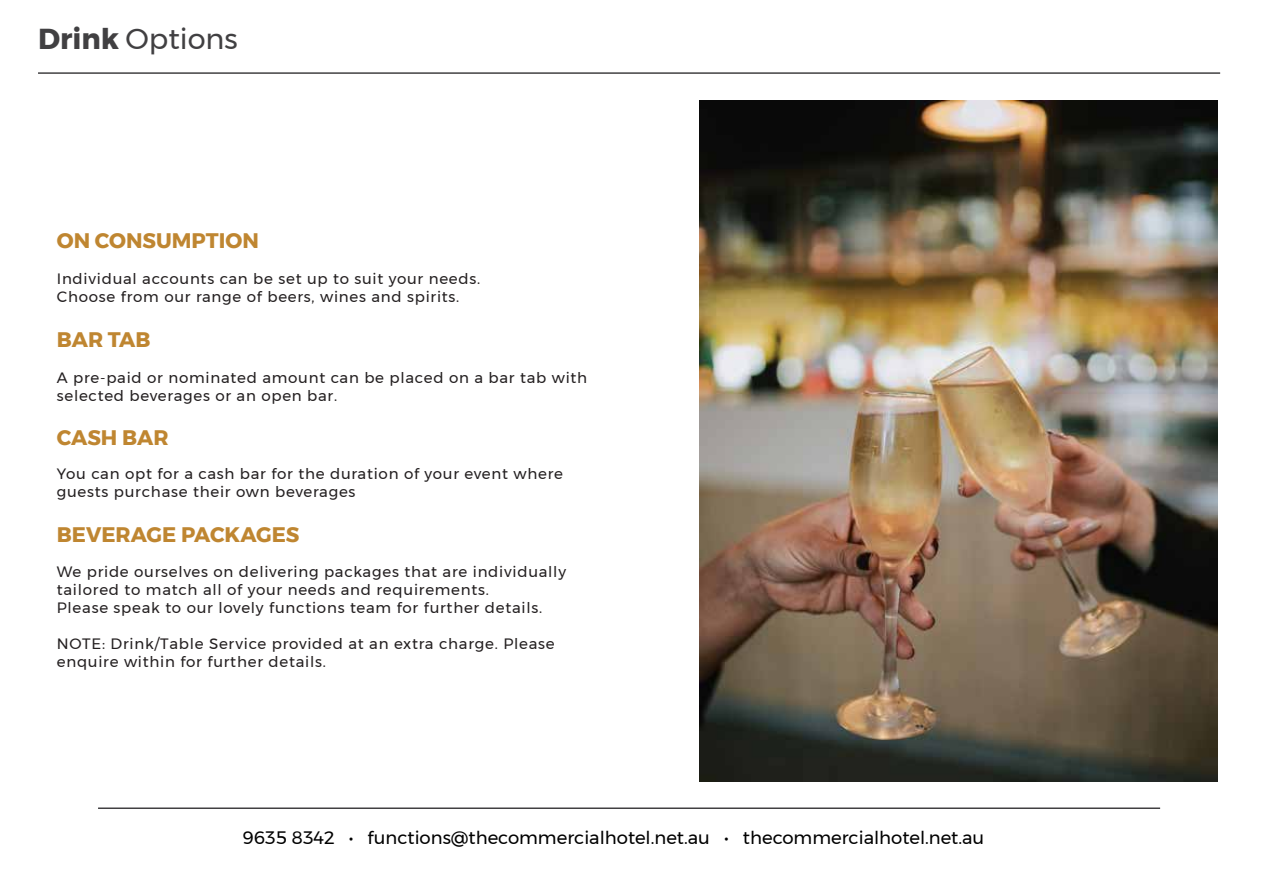
<style>
.page{position:relative;width:1263px;height:893px;background:#fff}
.page>*{position:absolute;margin:0;border:0;box-sizing:border-box;transform-origin:0 0}
.t1{font:28.8px "Montserrat";color:#414042}
.t2{font:700 21px "Montserrat";color:#bf8631}
.t3{font:18px "Montserrat";color:#000}
.t4{font:15px/18px "Montserrat";letter-spacing:.05em;color:#231f20}
.s1{font-weight:700}
</style>
<div class="page">
<hr style="left:38px;top:72px;width:1182px;height:2px;background:#414042">
<hr style="left:98px;top:807px;width:1062px;height:2px;background:#414042">
<img style="left:700px;top:101px;width:517px;height:681px">
<h1 class="t1" style="left:38px;top:17px;width:201px"><span class="s1">Drink</span> Options</h1>
<h2 class="t2" style="left:57px;top:223px;width:203px">ON CONSUMPTION</h2>
<p class="t4" style="left:57px;top:269px;width:425px">Individual accounts can be set up to suit your needs.<br>Choose from our range of beers, wines and spirits.</p>
<h2 class="t2" style="left:57px;top:323px;width:95px">BAR TAB</h2>
<p class="t4" style="left:57px;top:369px;width:532px">A pre-paid or nominated amount can be placed on a bar tab with selected beverages or an open bar.</p>
<h2 class="t2" style="left:57px;top:421px;width:113px">CASH BAR</h2>
<p class="t4" style="left:57px;top:465px;width:508px">You can opt for a cash bar for the duration of your event where guests purchase their own beverages</p>
<h2 class="t2" style="left:57px;top:518px;width:244px">BEVERAGE PACKAGES</h2>
<p class="t4" style="left:57px;top:562px;width:511px">We pride ourselves on delivering packages that are individually tailored to match all of your needs and requirements.<br>Please speak to our lovely functions team for further details.</p>
<p class="t4" style="left:57px;top:634px;width:499px">NOTE: Drink/Table Service provided at an extra charge. Please enquire within for further details.</p>
<p class="t3" style="left:242px;top:824px;width:743px">9635 8342 • functions@thecommercialhotel.net.au • thecommercialhotel.net.au</p>
</div>
